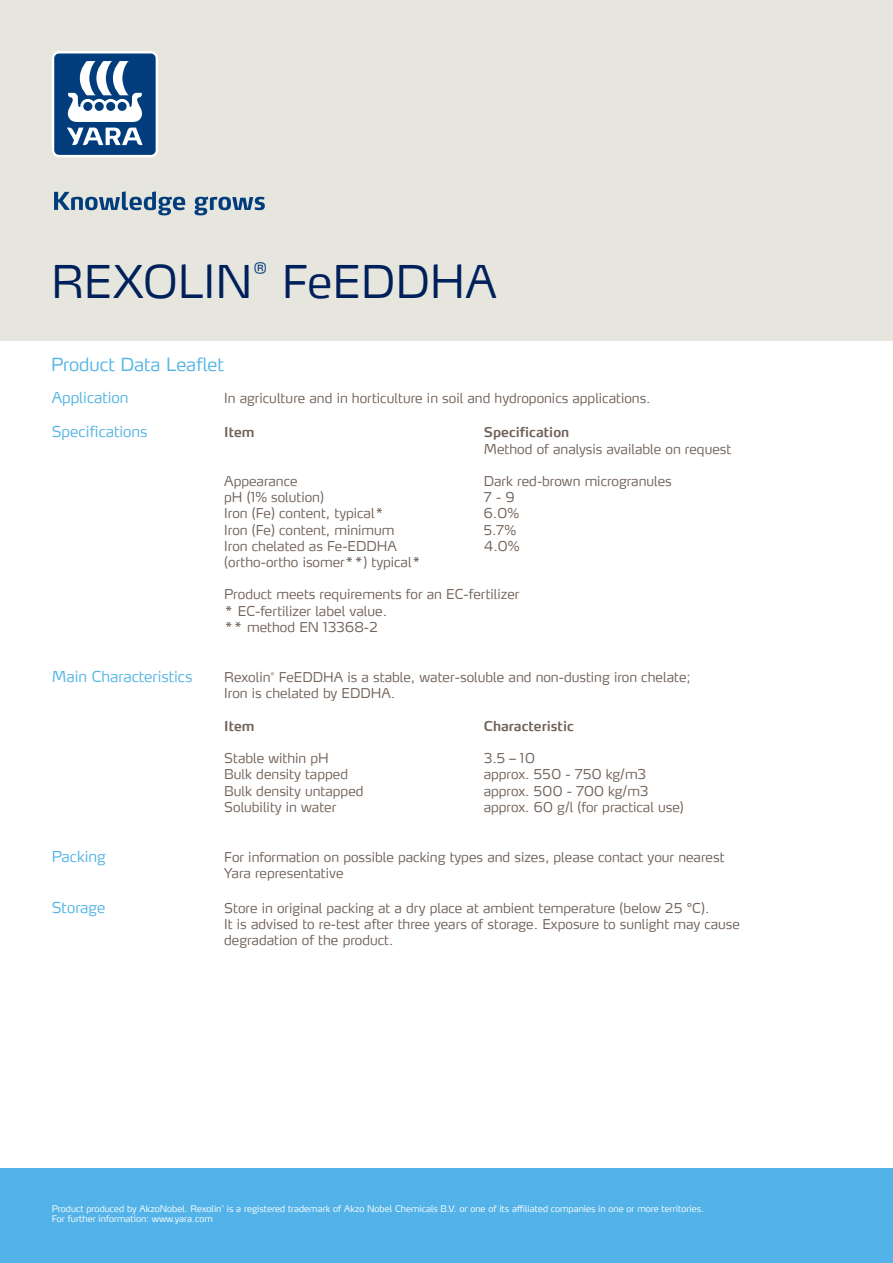
<style>
.page{position:relative;width:893px;height:1263px;background:#fff}
.page>*{position:absolute;margin:0;border:0;box-sizing:border-box;transform-origin:0 0}
.t1{font:300 45px "Yara Max LF";color:#00205b}
.t2{font:300 18px "Yara Max LF";color:#54b4e5}
.t3{font:300 15px "Yara Max LF";color:#54b4e5}
.t4{font:300 13.5px/16.2px "Yara Max LF";color:#716259}
.t5{font:600 13.5px "Yara Max LF";color:#716259}
.t6{font:300 9px "Yara Max LF";color:#fff}
.s1{font-weight:600}
</style>
<div class="page">
<div style="left:1px;top:0;width:892px;height:340px;background:#e7e6de"></div>
<div style="left:1px;top:1168px;width:892px;height:95px;background:#53b3e8"></div>
<svg style="left:54px;top:191px;width:211px;height:24px"></svg>
<svg style="left:52px;top:51px;width:106px;height:106px;background:#5980aa"></svg>
<p class="t1" style="left:51px;top:253px;width:447px">REXOLIN<sup>®</sup> FeEDDHA</p>
<p class="t2" style="left:51px;top:354px;width:174px">Product Data Leaflet</p>
<p class="t3" style="left:52px;top:388px;width:78px">Application</p>
<p class="t4" style="left:224px;top:390px;width:428px">In agriculture and in horticulture in soil and hydroponics applications.</p>
<p class="t3" style="left:52px;top:422px;width:97px">Specifications</p>
<p class="t5" style="left:224px;top:424px;width:32px">Item</p>
<p class="t4" style="left:484px;top:424px;width:249px"><span class="s1">Specification<br></span>Method of analysis available on request</p>
<p class="t4" style="left:224px;top:473px;width:75px">Appearance</p>
<p class="t4" style="left:484px;top:473px;width:189px">Dark red-brown microgranules</p>
<p class="t4" style="left:224px;top:489px;width:101px">pH (1% solution)</p>
<p class="t4" style="left:484px;top:489px;width:32px">7 - 9</p>
<p class="t4" style="left:224px;top:505px;width:161px">Iron (Fe) content, typical*</p>
<p class="t4" style="left:484px;top:505px;width:37px">6.0%</p>
<p class="t4" style="left:224px;top:521px;width:172px">Iron (Fe) content, minimum</p>
<p class="t4" style="left:484px;top:521px;width:33px">5.7%</p>
<p class="t4" style="left:224px;top:537px;width:174px">Iron chelated as Fe-EDDHA</p>
<p class="t4" style="left:484px;top:537px;width:37px">4.0%</p>
<p class="t4" style="left:224px;top:554px;width:198px">(ortho-ortho isomer**) typical*</p>
<p class="t4" style="left:224px;top:586px;width:297px">Product meets requirements for an EC-fertilizer * EC-fertilizer label value.<br>** method EN 13368-2</p>
<p class="t3" style="left:52px;top:667px;width:142px">Main Characteristics</p>
<p class="t4" style="left:224px;top:669px;width:468px">Rexolin<sup>®</sup> FeEDDHA is a stable, water-soluble and non-dusting iron chelate;<br>Iron is chelated by EDDHA.</p>
<p class="t5" style="left:224px;top:717px;width:32px">Item</p>
<p class="t5" style="left:484px;top:717px;width:91px">Characteristic</p>
<p class="t4" style="left:224px;top:750px;width:106px">Stable within pH</p>
<p class="t4" style="left:484px;top:750px;width:53px">3.5 – 10</p>
<p class="t4" style="left:224px;top:766px;width:125px">Bulk density tapped</p>
<p class="t4" style="left:484px;top:766px;width:164px">approx. 550 - 750 kg/m3</p>
<p class="t4" style="left:224px;top:782px;width:141px">Bulk density untapped</p>
<p class="t4" style="left:484px;top:782px;width:166px">approx. 500 - 700 kg/m3</p>
<p class="t4" style="left:224px;top:798px;width:113px">Solubility in water</p>
<p class="t4" style="left:484px;top:798px;width:202px">approx. 60 g/l (for practical use)</p>
<p class="t3" style="left:52px;top:847px;width:55px">Packing</p>
<p class="t4" style="left:224px;top:849px;width:502px">For information on possible packing types and sizes, please contact your nearest<br>Yara representative</p>
<p class="t3" style="left:52px;top:898px;width:55px">Storage</p>
<p class="t4" style="left:224px;top:899px;width:517px">Store in original packing at a dry place at ambient temperature (below 25 °C).<br>It is advised to re-test after three years of storage. Exposure to sunlight may cause degradation of the product.</p>
<p class="t6" style="left:52px;top:1203px;width:654px">Product produced by AkzoNobel. Rexolin<sup>®</sup> is a registered trademark of Akzo Nobel Chemicals B.V. or one of its affiliated companies in one or more territories.</p>
<p class="t6" style="left:52px;top:1213px;width:162px">For further information: www.yara.com</p>
</div>
